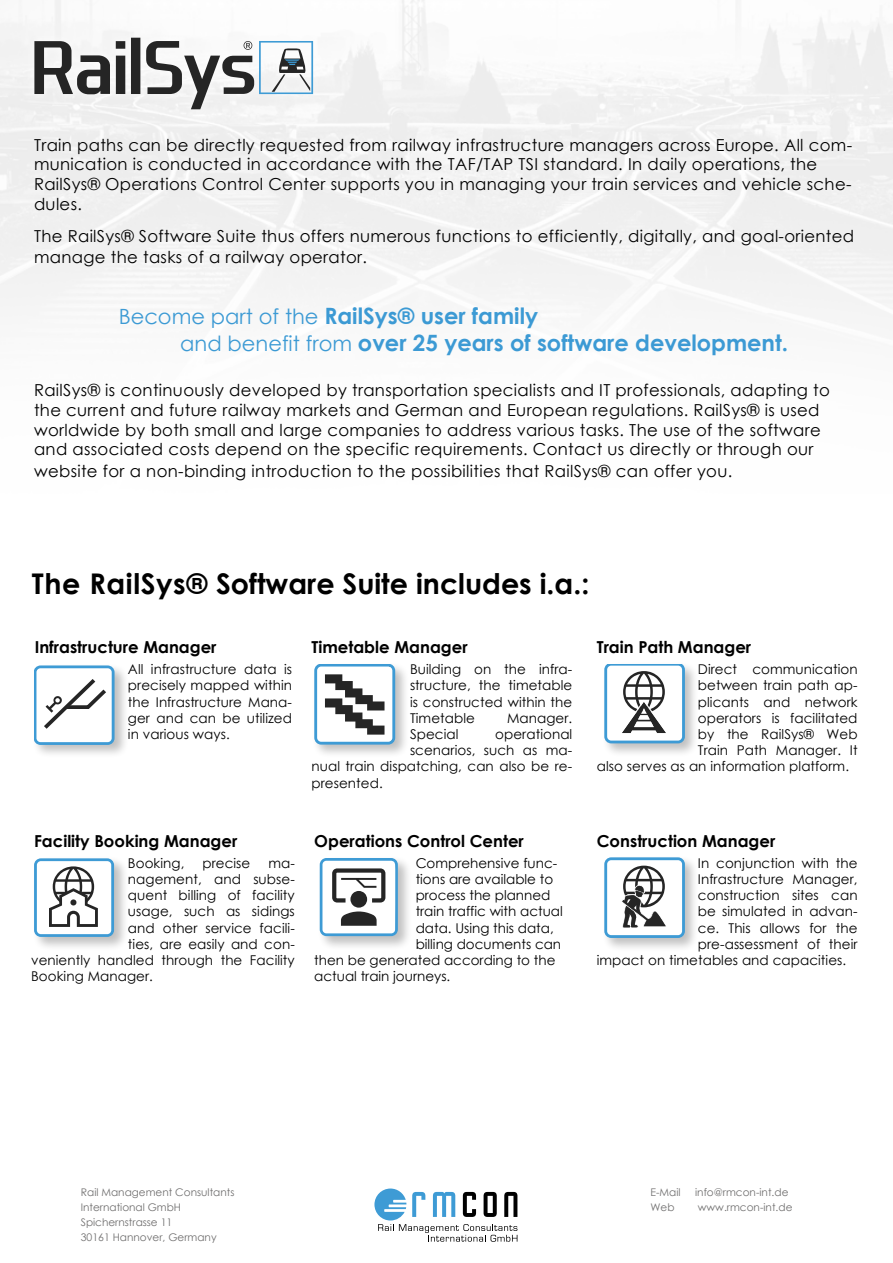
<style>
.page{position:relative;width:893px;height:1263px;background:#fff}
.page>*{position:absolute;margin:0;border:0;box-sizing:border-box;transform-origin:0 0}
.t1{font:700 28.5px "Century Gothic";color:#000}
.t2{font:700 22.5px/27px "Century Gothic";color:#3c9ad4}
.t3{font:16.5px/19.8px "Century Gothic";letter-spacing:.02em;color:#000}
.t4{font:700 16.5px "Century Gothic";color:#000}
.t5{font:13.5px/16.2px "Century Gothic";letter-spacing:.005em;color:#000;text-align:justify}
.t6{font:10.5px/15px "Century Gothic";color:#706f6f}
.s1{font-weight:400;font-size:21px}
</style>
<div class="page">
<svg style="left:374px;top:1188px;width:143px;height:54px"></svg>
<div style="left:32px;top:662px;width:96px;height:96px;background:#000;opacity:.25"></div>
<svg style="left:34px;top:665px;width:81px;height:79px"></svg>
<div style="left:311px;top:661px;width:98px;height:97px;background:#000;opacity:.25"></div>
<svg style="left:314px;top:664px;width:81px;height:80px"></svg>
<div style="left:602px;top:661px;width:97px;height:97px;background:#000;opacity:.25"></div>
<svg style="left:604px;top:664px;width:81px;height:79px"></svg>
<div style="left:32px;top:856px;width:96px;height:96px;background:#000;opacity:.25"></div>
<svg style="left:34px;top:858px;width:80px;height:79px"></svg>
<div style="left:317px;top:856px;width:96px;height:94px;background:#000;opacity:.25"></div>
<svg style="left:320px;top:858px;width:78px;height:78px"></svg>
<div style="left:602px;top:855px;width:97px;height:97px;background:#000;opacity:.25"></div>
<svg style="left:604px;top:857px;width:81px;height:81px"></svg>
<div style="left:25px;top:28px;width:298px;height:91px;background:#f6f6f6"></div>
<svg style="left:34px;top:38px;width:279px;height:71px"></svg>
<p class="t3" style="left:34px;top:134px;width:820px">Train paths can be directly requested from railway infrastructure managers across Europe. All com&shy;munication is conducted in accordance with the TAF/TAP TSI standard. In daily operations, the RailSys® Operations Control Center supports you in managing your train services and vehicle sche&shy;dules.</p>
<p class="t3" style="left:34px;top:225px;width:822px;line-height:21.6px">The RailSys® Software Suite thus offers numerous functions to efficiently, digitally, and goal-oriented manage the tasks of a railway operator.</p>
<h2 class="t2" style="left:180px;top:301px;width:609px;text-indent:-62px"><span class="s1">Become part of the</span> RailSys® user family<br><span class="s1">and benefit from</span> over 25 years of software development.</h2>
<p class="t3" style="left:34px;top:380px;width:797px">RailSys® is continuously developed by transportation specialists and IT professionals, adapting to the current and future railway markets and German and European regulations. RailSys® is used worldwide by both small and large companies to address various tasks. The use of the software and associated costs depend on the specific requirements. Contact us directly or through our</p>
<p class="t3" style="left:34px;top:461px;width:700px">website for a non-binding introduction to the possibilities that RailSys® can offer you.</p>
<h1 class="t1" style="left:32px;top:562px;width:559px">The RailSys® Software Suite includes i.a.:</h1>
<p class="t4" style="left:35px;top:634px;width:183px">Infrastructure Manager</p>
<p class="t4" style="left:311px;top:634px;width:158px">Timetable Manager</p>
<p class="t4" style="left:597px;top:634px;width:156px">Train Path Manager</p>
<p class="t5" style="left:128px;top:661px;width:166px">All infrastructure data is precisely mapped within the Infrastructure Mana&shy;ger and can be utilized in various ways.</p>
<p class="t5" style="left:410px;top:661px;width:164px">Building on the infra&shy;structure, the timetable is constructed within the Timetable</p>
<p class="t5" style="left:507px;top:710px;width:67px">Manager.</p>
<p class="t5" style="left:410px;top:726px;width:50px">Special</p>
<p class="t5" style="left:495px;top:726px;width:79px">operational</p>
<p class="t5" style="left:410px;top:742px;width:164px">scenarios, such as ma-</p>
<p class="t5" style="left:311px;top:758px;width:262px">nual train dispatching, can also be re-</p>
<p class="t5" style="left:311px;top:774px;width:73px">presented.</p>
<p class="t5" style="left:698px;top:661px;width:161px">Direct communication</p>
<p class="t5" style="left:698px;top:677px;width:161px">between train path ap-</p>
<p class="t5" style="left:698px;top:693px;width:161px">plicants and network</p>
<p class="t5" style="left:698px;top:710px;width:161px">operators is facilitated</p>
<p class="t5" style="left:698px;top:726px;width:161px">by the RailSys® Web</p>
<p class="t5" style="left:698px;top:742px;width:161px">Train Path Manager. It</p>
<p class="t5" style="left:597px;top:758px;width:254px">also serves as an information platform.</p>
<p class="t4" style="left:34px;top:828px;width:205px">Facility Booking Manager</p>
<p class="t4" style="left:314px;top:828px;width:211px">Operations Control Center</p>
<p class="t4" style="left:597px;top:828px;width:180px">Construction Manager</p>
<p class="t5" style="left:128px;top:854px;width:58px">Booking,</p>
<p class="t5" style="left:202px;top:854px;width:49px">precise</p>
<p class="t5" style="left:268px;top:854px;width:28px">ma-</p>
<p class="t5" style="left:128px;top:871px;width:168px">nagement, and subse-</p>
<p class="t5" style="left:128px;top:887px;width:168px">quent billing of facility</p>
<p class="t5" style="left:128px;top:903px;width:168px">usage, such as sidings</p>
<p class="t5" style="left:128px;top:919px;width:168px">and other service facili-</p>
<p class="t5" style="left:128px;top:935px;width:168px">ties, are easily and con-</p>
<p class="t5" style="left:31px;top:952px;width:265px">veniently handled through the Facility</p>
<p class="t5" style="left:31px;top:968px;width:123px">Booking Manager.</p>
<p class="t5" style="left:416px;top:854px;width:143px">Comprehensive func-</p>
<p class="t5" style="left:416px;top:871px;width:139px">tions are available to</p>
<p class="t5" style="left:416px;top:887px;width:136px">process the planned</p>
<p class="t5" style="left:416px;top:903px;width:149px">train traffic with actual</p>
<p class="t5" style="left:416px;top:919px;width:140px">data. Using this data,</p>
<p class="t5" style="left:416px;top:935px;width:147px">billing documents can</p>
<p class="t5" style="left:314px;top:952px;width:243px">then be generated according to the</p>
<p class="t5" style="left:314px;top:968px;width:138px">actual train journeys.</p>
<p class="t5" style="left:698px;top:854px;width:161px">In conjunction with the</p>
<p class="t5" style="left:698px;top:871px;width:161px">Infrastructure Manager,</p>
<p class="t5" style="left:698px;top:887px;width:161px">construction sites can</p>
<p class="t5" style="left:698px;top:903px;width:161px">be simulated in advan-</p>
<p class="t5" style="left:698px;top:919px;width:161px">ce. This allows for the</p>
<p class="t5" style="left:698px;top:935px;width:161px">pre-assessment of their</p>
<p class="t5" style="left:597px;top:952px;width:251px">impact on timetables and capacities.</p>
<p class="t6" style="left:81px;top:1185px;width:155px">Rail Management Consultants<br>International GmbH<br>Spichernstrasse 11<br>30161 Hannover, Germany</p>
<p class="t6" style="left:650px;top:1185px;width:32px">E-Mail</p>
<p class="t6" style="left:695px;top:1185px;width:95px">info@rmcon-int.de</p>
<p class="t6" style="left:650px;top:1200px;width:26px">Web</p>
<p class="t6" style="left:698px;top:1200px;width:96px">www.rmcon-int.de</p>
</div>
